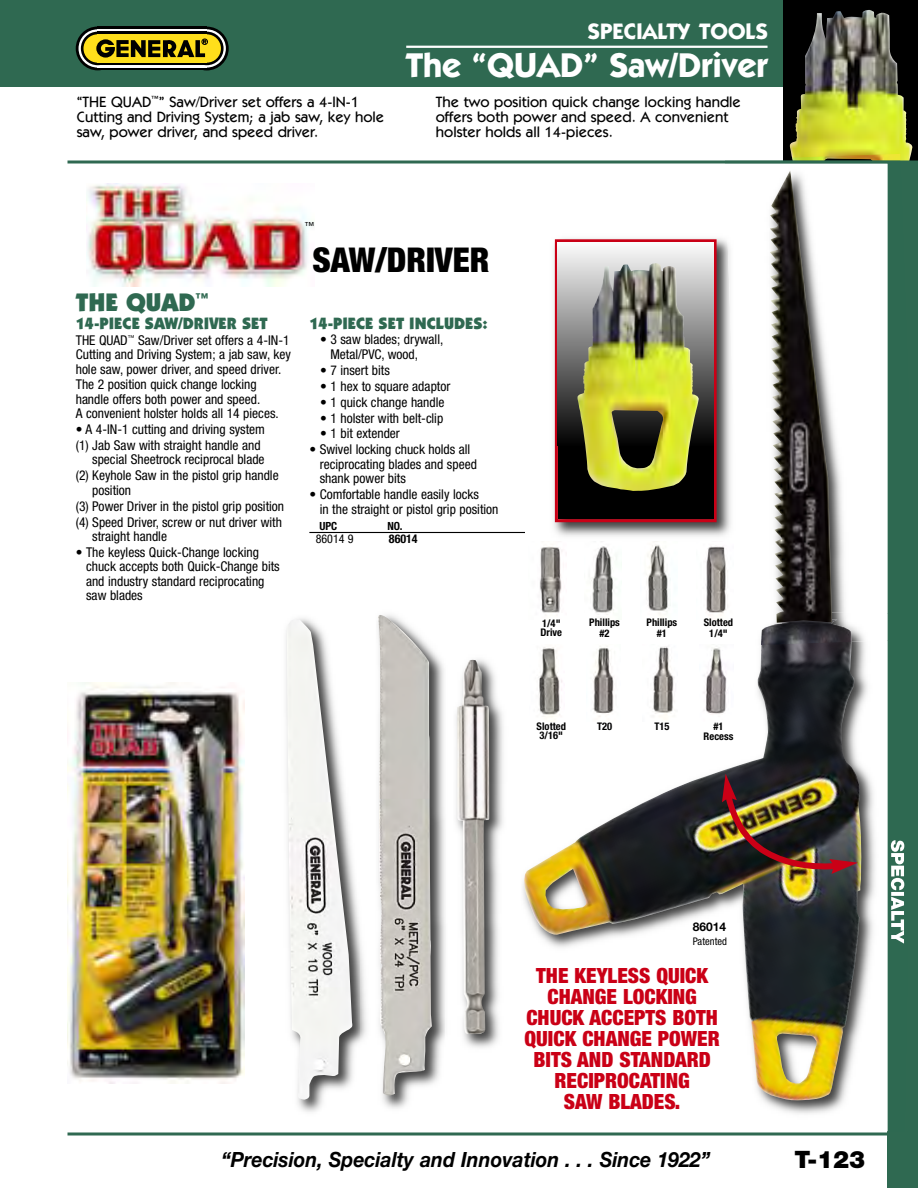
<style>
.page{position:relative;width:918px;height:1188px;background:#fff}
.page>*{position:absolute;margin:0;border:0;box-sizing:border-box;transform-origin:0 0}
.t1{font:700 34.5px "Itc Kabel";color:#fff}
.t2{font:900 condensed 34.2px "Helvetica Neue";color:#000}
.t3{font:900 25.5px "Itc Kabel";color:#2f6951}
.t4{font:900 24px "Helvetica Neue";color:#000}
.t5{font:700 22.5px "Itc Kabel";color:#fff}
.t6{font:900 condensed 21px/21px "Helvetica Neue";color:#ca0016;text-align:center}
.t7{font:italic 700 21px "Helvetica Neue";color:#000;scale:.93 1}
.t8{font:900 16.5px "Itc Kabel";color:#2f6951}
.t9{font:500 15px/15px "Itc Kabel";color:#000}
.t10{font:condensed 13.5px/14.4px "Helvetica Neue";color:#000}
.t11{font:condensed 12px "Helvetica Neue";color:#000}
.t12{font:700 condensed 12px "Helvetica Neue";color:#000}
.t13{font:700 12px "Helvetica Neue";color:#000}
.t14{font:700 condensed 11.25px "Helvetica Neue";color:#000}
.t15{font:700 condensed 10.5px/10.5px "Helvetica Neue";color:#000;text-align:center}
.t16{font:condensed 10.5px "Helvetica Neue";color:#000}
.t17{font:9.9px "Helvetica Neue";color:#000}
</style>
<div class="page">
<div style="left:888px;top:162px;width:30px;height:1026px;background:#2f6951"></div>
<div style="left:0;top:0;width:783px;height:87px;background:#2f6951"></div>
<svg style="left:76px;top:27px;width:44px;height:43px"></svg>
<svg style="left:185px;top:27px;width:44px;height:43px"></svg>
<div style="left:98px;top:27px;width:109px;height:43px;background:#000"></div>
<svg style="left:79px;top:29px;width:38px;height:39px"></svg>
<svg style="left:188px;top:29px;width:38px;height:39px"></svg>
<svg style="left:98px;top:29px;width:109px;height:39px"></svg>
<div style="left:81px;top:32px;width:33px;height:33px;background:#000;border-radius:50%"></div>
<svg style="left:190px;top:32px;width:34px;height:33px"></svg>
<div style="left:98px;top:32px;width:109px;height:33px;background:#000"></div>
<div style="left:83px;top:34px;width:29px;height:29px;background:#ffdf1b;border-radius:50%"></div>
<div style="left:98px;top:34px;width:109px;height:29px;background:#ffdf1b"></div>
<div style="left:193px;top:34px;width:28px;height:29px;background:#ffdf1b;border-radius:50%"></div>
<svg style="left:96px;top:39px;width:19px;height:19px"></svg>
<div style="left:101px;top:44px;width:9px;height:9px;background:#ffdf1b;border-radius:50%"></div>
<svg style="left:105px;top:39px;width:103px;height:18px"></svg>
<hr style="left:406px;top:46px;width:362px;height:2px;background:#fff">
<div style="left:783px;top:0;width:135px;height:162px;background:#000"></div>
<img style="left:790px;top:10px;width:122px;height:150px">
<svg style="left:68px;top:160px;width:850px;height:4px;background:#618d7a"></svg>
<svg style="left:68px;top:1132px;width:820px;height:4px;background:#628d7b"></svg>
<img style="left:554px;top:238px;width:171px;height:304px">
<div style="left:555px;top:239px;width:162px;height:283px;border:3px solid #ca0016"></div>
<div style="left:558px;top:445px;width:155px;height:74px;background:#000"></div>
<div style="left:558px;top:243px;width:155px;height:202px;background:linear-gradient(to bottom,#fbfbfb,#050505)"></div>
<img style="left:578px;top:263px;width:121px;height:228px">
<img style="left:523px;top:646px;width:365px;height:485px">
<img style="left:891px;top:840px;width:13px;height:104px">
<img style="left:524px;top:646px;width:337px;height:454px">
<img style="left:725px;top:164px;width:163px;height:447px">
<img style="left:792px;top:154px;width:108px;height:6px">
<img style="left:725px;top:160px;width:176px;height:4px">
<img style="left:727px;top:233px;width:9px;height:244px">
<img style="left:760px;top:611px;width:128px;height:35px">
<img style="left:761px;top:619px;width:90px;height:26px">
<img style="left:770px;top:170px;width:62px;height:453px">
<img style="left:382px;top:650px;width:63px;height:459px">
<img style="left:378px;top:615px;width:54px;height:482px">
<img style="left:539px;top:546px;width:23px;height:67px">
<img style="left:591px;top:546px;width:23px;height:69px">
<img style="left:647px;top:544px;width:21px;height:70px">
<img style="left:705px;top:542px;width:29px;height:73px">
<img style="left:530px;top:646px;width:34px;height:76px">
<img style="left:586px;top:646px;width:35px;height:76px">
<img style="left:643px;top:646px;width:34px;height:76px">
<img style="left:699px;top:646px;width:35px;height:76px">
<img style="left:445px;top:659px;width:57px;height:389px">
<img style="left:502px;top:719px;width:1px;height:106px">
<img style="left:457px;top:660px;width:32px;height:374px">
<hr style="left:309px;top:532px;width:216px;height:1px;background:#000">
<img style="left:722px;top:774px;width:136px;height:100px">
<img style="left:68px;top:682px;width:176px;height:401px">
<img style="left:86px;top:183px;width:224px;height:103px">
<img style="left:286px;top:618px;width:74px;height:494px">
<img style="left:360px;top:940px;width:6px;height:101px">
<img style="left:287px;top:619px;width:66px;height:481px">
<h3 class="t5" style="left:588px;top:18px;width:182px">SPECIALTY TOOLS</h3>
<h1 class="t1" style="left:406px;top:44px;width:364px">The “QUAD” Saw/Driver</h1>
<p class="t9" style="left:77px;top:94px;width:309px">“THE QUAD<sup>™</sup>” Saw/Driver set offers a 4-IN-1<br>Cutting and Driving System; a jab saw, key hole saw, power driver, and speed driver.</p>
<p class="t9" style="left:436px;top:94px;width:307px">The two position quick change locking handle offers both power and speed. A convenient holster holds all 14-pieces.</p>
<p class="t17" style="left:305px;top:220px;width:11px">™</p>
<h3 class="t3" style="left:76px;top:286px;width:134px">THE QUAD<sup>™</sup></h3>
<p class="t8" style="left:76px;top:313px;width:193px">14-PIECE SAW/DRIVER SET</p>
<p class="t10" style="left:76px;top:333px;width:217px;text-align:justify">THE QUAD<sup>™</sup> Saw/Driver set offers a 4-IN-1<br>Cutting and Driving System; a jab saw, key hole saw, power driver, and speed driver.</p>
<p class="t10" style="left:76px;top:377px;width:205px">The 2 position quick change locking handle offers both power and speed.<br>A convenient holster holds all 14 pieces.</p>
<p class="t10" style="left:76px;top:421px;width:191px;line-height:15.9px">• A 4-IN-1 cutting and driving system (1) Jab Saw with straight handle and</p>
<p class="t10" style="left:76px;top:452px;width:204px;line-height:15.9px;text-align:center">special Sheetrock reciprocal blade<br>(2) Keyhole Saw in the pistol grip handle</p>
<p class="t10" style="left:76px;top:482px;width:210px;line-height:15.9px;text-indent:16px">position<br>(3) Power Driver in the pistol grip position (4) Speed Driver, screw or nut driver with</p>
<p class="t10" style="left:92px;top:529px;width:76px">straight handle</p>
<p class="t10" style="left:86px;top:545px;width:195px;text-indent:-10px">• The keyless Quick-Change locking chuck accepts both Quick-Change bits and industry standard reciprocating saw blades</p>
<h2 class="t2" style="left:313px;top:239px;width:178px">SAW/DRIVER</h2>
<p class="t8" style="left:309px;top:313px;width:179px">14-PIECE SET INCLUDES:</p>
<p class="t10" style="left:330px;top:332px;width:114px;text-indent:-10px">• 3 saw blades; drywall,<br>Metal/PVC, wood,</p>
<p class="t10" style="left:320px;top:363px;width:71px">• 7 insert bits</p>
<p class="t10" style="left:320px;top:379px;width:132px">• 1 hex to square adaptor</p>
<p class="t10" style="left:320px;top:395px;width:126px">• 1 quick change handle</p>
<p class="t10" style="left:320px;top:410px;width:125px">• 1 holster with belt-clip</p>
<p class="t10" style="left:320px;top:426px;width:81px">• 1 bit extender</p>
<p class="t10" style="left:320px;top:442px;width:159px;text-indent:-10px">• Swivel locking chuck holds all reciprocating blades and speed shank power bits</p>
<p class="t10" style="left:320px;top:487px;width:180px;text-indent:-10px">• Comfortable handle easily locks<br>in the straight or pistol grip position</p>
<p class="t14" style="left:319px;top:519px;width:19px">UPC</p>
<p class="t14" style="left:387px;top:519px;width:17px">NO.</p>
<p class="t11" style="left:316px;top:532px;width:39px">86014 9</p>
<p class="t12" style="left:389px;top:532px;width:30px">86014</p>
<p class="t15" style="left:541px;top:618px;width:23px;line-height:9px;text-align:left">1/4"<br>Drive</p>
<p class="t15" style="left:589px;top:617px;width:32px">Phillips #2</p>
<p class="t15" style="left:647px;top:617px;width:32px">Phillips #1</p>
<p class="t15" style="left:704px;top:617px;width:31px">Slotted<br>1/4"</p>
<p class="t15" style="left:537px;top:722px;width:31px;line-height:9px;text-align:left">Slotted<br>3/16"</p>
<p class="t15" style="left:597px;top:721px;width:17px">T20</p>
<p class="t15" style="left:654px;top:721px;width:17px">T15</p>
<p class="t15" style="left:704px;top:721px;width:31px">#1<br>Recess</p>
<p class="t13" style="left:693px;top:919px;width:35px">86014</p>
<p class="t16" style="left:693px;top:935px;width:36px">Patented</p>
<h3 class="t6" style="left:525px;top:964px;width:197px">THE KEYLESS QUICK<br>CHANGE LOCKING<br>CHUCK ACCEPTS BOTH<br>QUICK CHANGE POWER<br>BITS AND STANDARD<br>RECIPROCATING<br>SAW BLADES.</h3>
<h3 class="t7" style="left:221px;top:1146px;width:527px">“Precision, Specialty and Innovation . . . Since 1922”</h3>
<h3 class="t4" style="left:795px;top:1145px;width:72px">T-123</h3>
</div>
